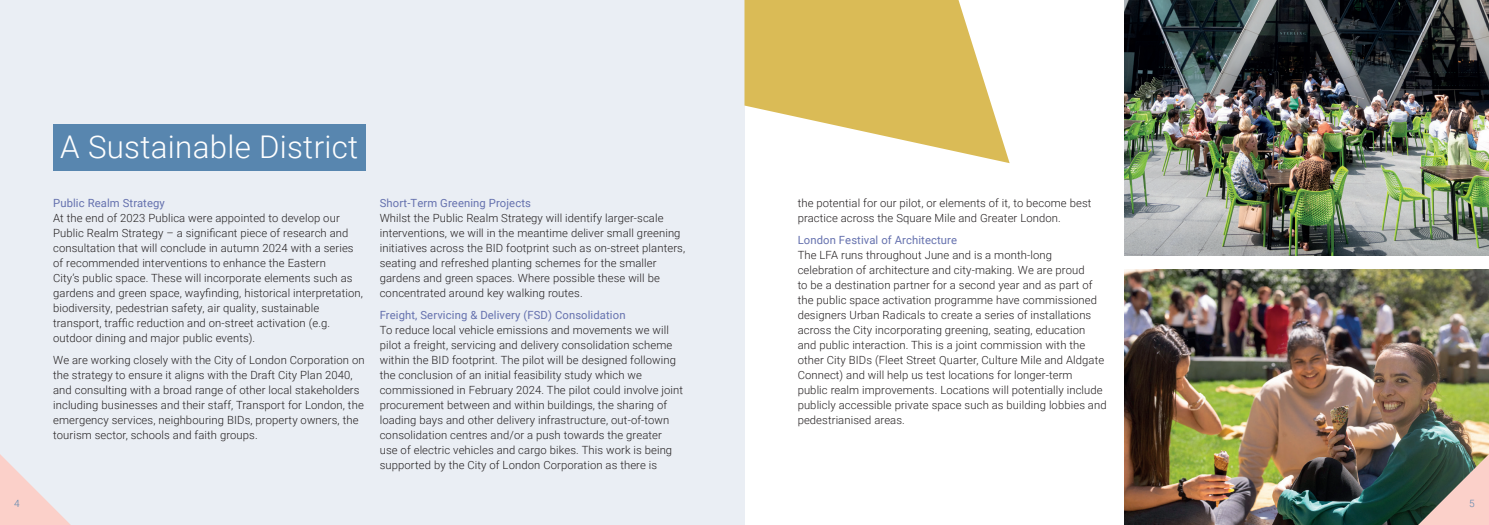
<style>
.page{position:relative;width:1489px;height:525px;background:#fff}
.page>*{position:absolute;margin:0;border:0;box-sizing:border-box;transform-origin:0 0}
.t1{font:300 31.25px "Roboto";letter-spacing:.01em;color:#fff}
.t2{font:300 11.25px/15px "Roboto";letter-spacing:.01em;color:#231f20}
.t3{font:11.25px "Roboto";letter-spacing:.01em;color:#6571ae}
.t4{font:300 10px "Roboto";color:#5886af}
</style>
<div class="page">
<img style="left:1124px;top:269px;width:364px;height:255px">
<img style="left:1124px;top:0;width:364px;height:255px">
<div style="left:0;top:0;width:744px;height:524px;background:#eaeef4"></div>
<div style="left:53px;top:124px;width:312px;height:47px;background:#5886af"></div>
<svg style="left:744px;top:0;width:265px;height:163px;fill:#dabb56"></svg>
<svg style="left:1407px;top:443px;width:81px;height:81px;background:#7b7c71"></svg>
<svg style="left:0;top:454px;width:70px;height:70px"></svg>
<h1 class="t1" style="left:60px;top:125px;width:299px">A Sustainable District</h1>
<p class="t3" style="left:53px;top:195px;width:113px">Public Realm Strategy</p>
<p class="t2" style="left:53px;top:210px;width:311px">At the end of 2023 Publica were appointed to develop our Public Realm Strategy – a significant piece of research and consultation that will conclude in autumn 2024 with a series of recommended interventions to enhance the Eastern<br>City’s public space. These will incorporate elements such as gardens and green space, wayfinding, historical interpretation, biodiversity, pedestrian safety, air quality, sustainable transport, traffic reduction and on-street activation (e.g. outdoor dining and major public events).</p>
<p class="t2" style="left:53px;top:352px;width:313px">We are working closely with the City of London Corporation on the strategy to ensure it aligns with the Draft City Plan 2040, and consulting with a broad range of other local stakeholders including businesses and their staff, Transport for London, the emergency services, neighbouring BIDs, property owners, the tourism sector, schools and faith groups.</p>
<p class="t3" style="left:380px;top:195px;width:153px">Short-Term Greening Projects</p>
<p class="t2" style="left:380px;top:210px;width:307px">Whilst the Public Realm Strategy will identify larger-scale interventions, we will in the meantime deliver small greening initiatives across the BID footprint such as on-street planters, seating and refreshed planting schemes for the smaller gardens and green spaces. Where possible these will be concentrated around key walking routes.</p>
<p class="t3" style="left:380px;top:307px;width:247px">Freight, Servicing &amp; Delivery (FSD) Consolidation</p>
<p class="t2" style="left:380px;top:322px;width:305px">To reduce local vehicle emissions and movements we will pilot a freight, servicing and delivery consolidation scheme within the BID footprint. The pilot will be designed following the conclusion of an initial feasibility study which we commissioned in February 2024. The pilot could involve joint procurement between and within buildings, the sharing of loading bays and other delivery infrastructure, out-of-town consolidation centres and/or a push towards the greater<br>use of electric vehicles and cargo bikes. This work is being supported by the City of London Corporation as there is</p>
<p class="t2" style="left:797px;top:195px;width:295px">the potential for our pilot, or elements of it, to become best practice across the Square Mile and Greater London.</p>
<p class="t3" style="left:797px;top:232px;width:161px">London Festival of Architecture</p>
<p class="t2" style="left:797px;top:247px;width:310px">The LFA runs throughout June and is a month-long celebration of architecture and city-making. We are proud<br>to be a destination partner for a second year and as part of the public space activation programme have commissioned designers Urban Radicals to create a series of installations across the City incorporating greening, seating, education and public interaction. This is a joint commission with the other City BIDs (Fleet Street Quarter, Culture Mile and Aldgate Connect) and will help us test locations for longer-term<br>public realm improvements. Locations will potentially include publicly accessible private space such as building lobbies and pedestrianised areas.</p>
<p class="t4" style="left:14px;top:496px;width:7px">4</p>
<p class="t4" style="left:1468px;top:496px;width:7px">5</p>
</div>
